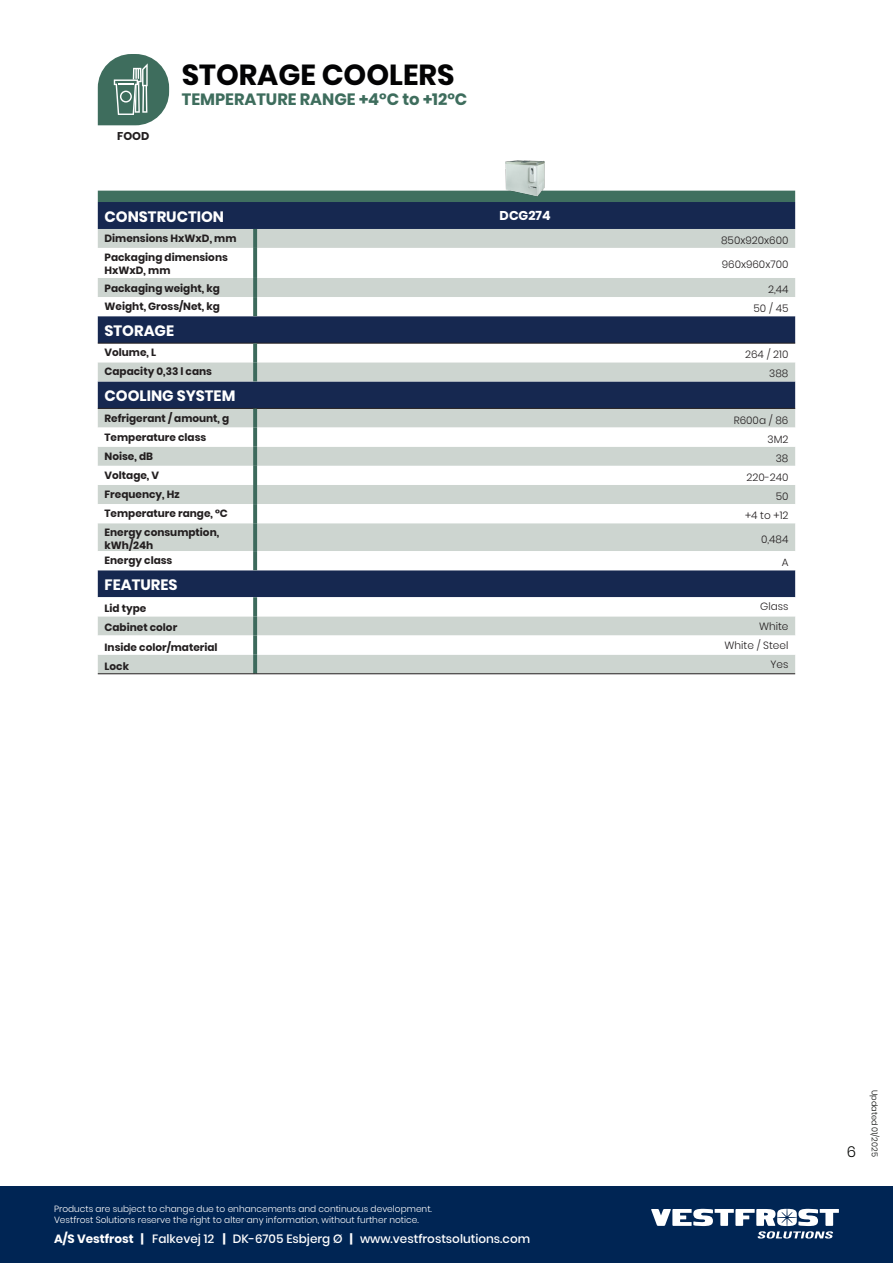
<style>
.page{position:relative;width:893px;height:1263px;background:#fff}
.page>*{position:absolute;margin:0;border:0;box-sizing:border-box;transform-origin:0 0}
.Stor_overskift{font:700 28.95px "Poppins";color:#030304}
.Stor_overskift-2{font:700 16.35px "Poppins";color:#3e6d5d}
.Bold{font:700 15px "Poppins";color:#fff}
.Toc_style{font:300 15px "Poppins";color:#040503}
.Bold-2{font:700 12.75px "Poppins";color:#fff}
.Roman{font:500 12px "Poppins";color:#fff}
.t1{font:700 11.25px "Poppins";color:#231f20}
.Roman-2{font:700 10.5px/12.6px "Poppins";color:#231f20}
.Roman-3{font:300 10.5px "Poppins";color:#231f20}
.Light{font:300 10.5px "Poppins";color:#231f20}
.t2{font:300 9px "Poppins";color:#fff}
.t3{font:300 8.25px "Poppins";color:#040503}
.s1{font-weight:700}
</style>
<div class="page">
<div style="left:0;top:1187px;width:893px;height:76px;background:#002554"></div>
<svg style="left:651px;top:1209px;width:188px;height:29px"></svg>
<div style="left:98px;top:191px;width:697px;height:11px;background:#3f6f5f"></div>
<div style="left:98px;top:202px;width:697px;height:27px;background:#162850"></div>
<div style="left:98px;top:229px;width:697px;height:444px;background:#cdd5d0"></div>
<svg style="left:98px;top:248px;width:697px;height:407px"></svg>
<hr style="left:255px;top:408px;width:540px;height:1px;background:#231f20">
<hr style="left:255px;top:343px;width:540px;height:1px;background:#231f20">
<hr style="left:98px;top:343px;width:157px;height:1px;background:#231f20">
<hr style="left:98px;top:408px;width:157px;height:1px;background:#231f20">
<svg style="left:253px;top:229px;width:4px;height:19px"></svg>
<svg style="left:253px;top:409px;width:4px;height:19px"></svg>
<svg style="left:253px;top:248px;width:4px;height:30px"></svg>
<svg style="left:253px;top:278px;width:4px;height:19px"></svg>
<svg style="left:253px;top:428px;width:4px;height:19px"></svg>
<svg style="left:253px;top:597px;width:4px;height:19px"></svg>
<svg style="left:253px;top:616px;width:4px;height:19px"></svg>
<svg style="left:253px;top:635px;width:4px;height:20px"></svg>
<svg style="left:253px;top:655px;width:4px;height:18px"></svg>
<svg style="left:253px;top:297px;width:4px;height:19px"></svg>
<svg style="left:253px;top:523px;width:4px;height:28px"></svg>
<svg style="left:253px;top:362px;width:4px;height:19px"></svg>
<svg style="left:253px;top:343px;width:4px;height:19px"></svg>
<svg style="left:253px;top:447px;width:4px;height:19px"></svg>
<svg style="left:253px;top:466px;width:4px;height:19px"></svg>
<svg style="left:253px;top:485px;width:4px;height:19px"></svg>
<svg style="left:253px;top:504px;width:4px;height:19px"></svg>
<svg style="left:253px;top:551px;width:4px;height:19px"></svg>
<hr style="left:98px;top:673px;width:157px;height:1px;background:#231f20">
<hr style="left:255px;top:673px;width:540px;height:1px;background:#231f20">
<svg style="left:98px;top:54px;width:71px;height:71px"></svg>
<img style="left:506px;top:160px;width:39px;height:36px">
<p class="t1" style="left:117px;top:129px;width:34px">FOOD</p>
<p class="Stor_overskift" style="left:182px;top:58px;width:274px">STORAGE COOLERS</p>
<p class="Stor_overskift-2" style="left:182px;top:90px;width:287px">TEMPERATURE RANGE +4°C to +12°C</p>
<p class="Bold" style="left:105px;top:208px;width:121px">CONSTRUCTION</p>
<p class="Bold-2" style="left:500px;top:208px;width:52px">DCG274</p>
<p class="Roman-2" style="left:105px;top:232px;width:133px">Dimensions HxWxD, mm</p>
<p class="Roman-3" style="left:721px;top:234px;width:69px">850x920x600</p>
<p class="Roman-2" style="left:105px;top:251px;width:125px">Packaging dimensions<br>HxWxD, mm</p>
<p class="Roman-3" style="left:722px;top:259px;width:68px">960x960x700</p>
<p class="Roman-2" style="left:105px;top:282px;width:117px">Packaging weight, kg</p>
<p class="Roman-3" style="left:768px;top:283px;width:22px">2,44</p>
<p class="Roman-2" style="left:105px;top:300px;width:117px">Weight, Gross/Net, kg</p>
<p class="Roman-3" style="left:754px;top:302px;width:36px">50 / 45</p>
<p class="Bold" style="left:105px;top:322px;width:71px">STORAGE</p>
<p class="Roman-2" style="left:105px;top:346px;width:53px">Volume, L</p>
<p class="Roman-3" style="left:745px;top:348px;width:45px">264 / 210</p>
<p class="Roman-2" style="left:105px;top:366px;width:109px">Capacity 0,33 l cans</p>
<p class="Roman-3" style="left:769px;top:368px;width:21px">388</p>
<p class="Bold" style="left:105px;top:387px;width:132px">COOLING SYSTEM</p>
<p class="Roman-2" style="left:105px;top:412px;width:126px">Refrigerant / amount, g</p>
<p class="Roman-3" style="left:734px;top:414px;width:56px">R600a / 86</p>
<p class="Roman-2" style="left:105px;top:431px;width:103px">Temperature class</p>
<p class="Roman-3" style="left:767px;top:433px;width:22px">3M2</p>
<p class="Roman-2" style="left:105px;top:450px;width:50px">Noise, dB</p>
<p class="Roman-3" style="left:776px;top:452px;width:14px">38</p>
<p class="Roman-2" style="left:105px;top:469px;width:56px">Voltage, V</p>
<p class="Roman-3" style="left:746px;top:471px;width:43px">220-240</p>
<p class="Roman-2" style="left:105px;top:488px;width:77px">Frequency, Hz</p>
<p class="Roman-3" style="left:776px;top:490px;width:14px">50</p>
<p class="Roman-2" style="left:105px;top:507px;width:125px">Temperature range, °C</p>
<p class="Roman-3" style="left:745px;top:509px;width:45px">+4 to +12</p>
<p class="Roman-2" style="left:105px;top:526px;width:116px">Energy consumption, kWh/24h</p>
<p class="Roman-3" style="left:761px;top:533px;width:29px">0,484</p>
<p class="Roman-2" style="left:105px;top:554px;width:69px">Energy class</p>
<p class="Roman-3" style="left:782px;top:556px;width:8px">A</p>
<p class="Bold" style="left:105px;top:576px;width:75px">FEATURES</p>
<p class="Roman-2" style="left:105px;top:602px;width:43px">Lid type</p>
<p class="Roman-3" style="left:760px;top:601px;width:30px">Glass</p>
<p class="Roman-2" style="left:105px;top:621px;width:74px">Cabinet color</p>
<p class="Light" style="left:759px;top:620px;width:31px">White</p>
<p class="Roman-2" style="left:105px;top:641px;width:115px">Inside color/material</p>
<p class="Light" style="left:725px;top:639px;width:65px">White / Steel</p>
<p class="Roman-2" style="left:105px;top:660px;width:26px">Lock</p>
<p class="Light" style="left:770px;top:658px;width:19px">Yes</p>
<p class="t2" style="left:54px;top:1204px;width:379px">Products are subject to change due to enhancements and continuous development.</p>
<p class="t2" style="left:54px;top:1214px;width:366px">Vestfrost Solutions reserve the right to alter any information, without further notice.</p>
<p class="Roman" style="left:54px;top:1231px;width:478px"><span class="s1">A/S Vestfrost |</span> Falkevej 12 <span class="s1">|</span> DK-6705 Esbjerg Ø <span class="s1">|</span> www.vestfrostsolutions.com</p>
<p class="Toc_style" style="left:847px;top:1143px;width:11px">6</p>
<p class="t3" style="left:879px;top:1090px;width:68px;rotate:90deg">Updated 01/2025</p>
</div>
